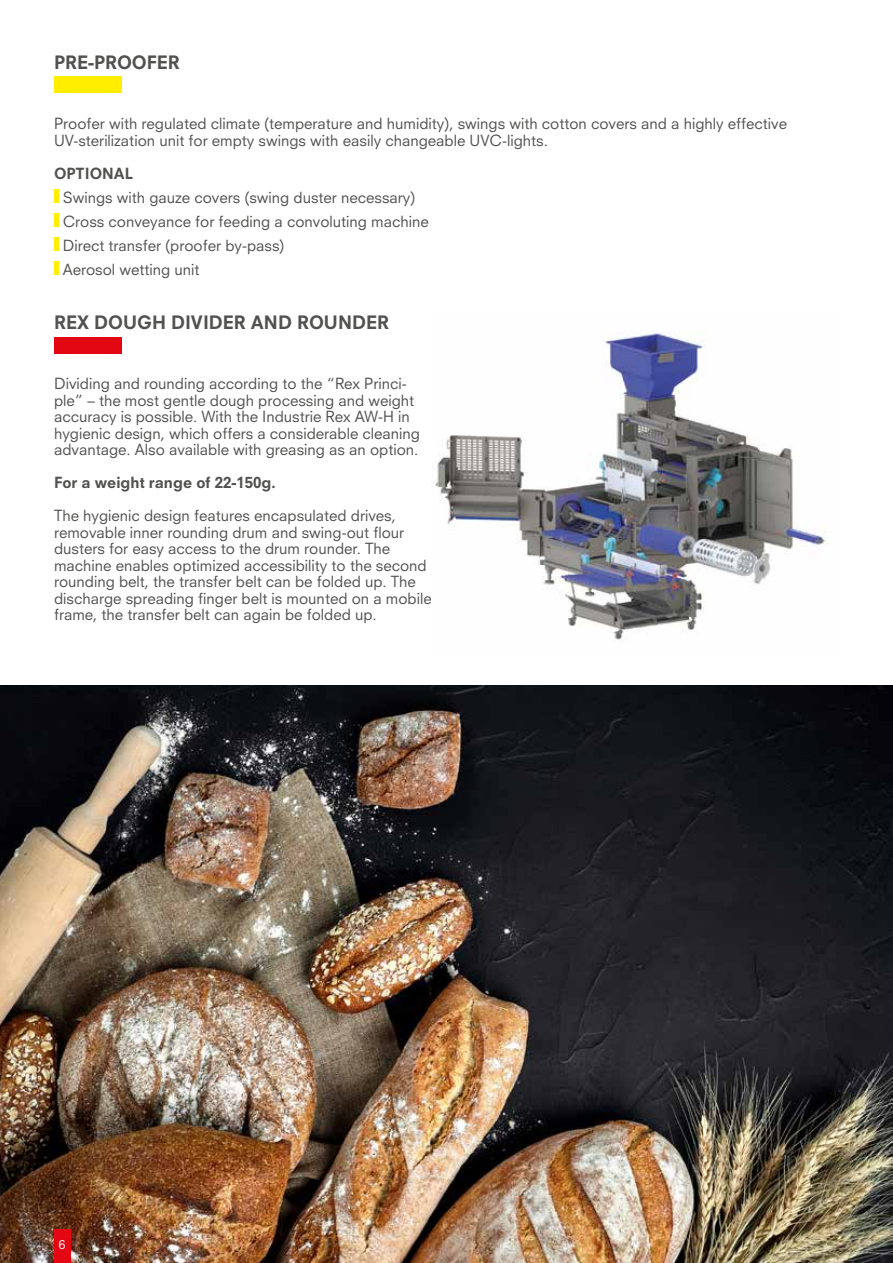
<style>
.page{position:relative;width:893px;height:1263px;background:#fff}
.page>*{position:absolute;margin:0;border:0;box-sizing:border-box;transform-origin:0 0}
.t1{font:800 18px "Neuzeit S";color:#515150}
.t2{font:15px/16.5px "Neuzeit S";color:#515150}
.t3{font:800 15px "Neuzeit S";color:#515150}
.t4{font:12px "Neuzeit S";color:#fff}
</style>
<div class="page">
<img style="left:0;top:686px;width:893px;height:577px">
<div style="left:54px;top:1229px;width:16px;height:34px;background:#e30613"></div>
<hr style="left:54px;top:189px;width:4px;height:14px;background:#fe0">
<hr style="left:54px;top:213px;width:4px;height:14px;background:#fe0">
<hr style="left:54px;top:237px;width:4px;height:14px;background:#fe0">
<hr style="left:54px;top:261px;width:4px;height:14px;background:#fe0">
<div style="left:54px;top:337px;width:68px;height:16px;background:#e30613"></div>
<img style="left:432px;top:332px;width:395px;height:308px">
<div style="left:54px;top:76px;width:68px;height:17px;background:#fe0"></div>
<p class="t1" style="left:54px;top:51px;width:127px">PRE-PROOFER</p>
<p class="t2" style="left:54px;top:115px;width:735px">Proofer with regulated climate (temperature and humidity), swings with cotton covers and a highly effective<br>UV-sterilization unit for empty swings with easily changeable UVC-lights.</p>
<p class="t3" style="left:54px;top:164px;width:81px">OPTIONAL</p>
<p class="t2" style="left:63px;top:185px;width:368px;line-height:24px">Swings with gauze covers (swing duster necessary)<br>Cross conveyance for feeding a convoluting machine Direct transfer (proofer by-pass)<br>Aerosol wetting unit</p>
<p class="t1" style="left:54px;top:312px;width:336px">REX DOUGH DIVIDER AND ROUNDER</p>
<p class="t2" style="left:54px;top:375px;width:368px">Dividing and rounding according to the “Rex Princi&shy;ple” – the most gentle dough processing and weight accuracy is possible. With the Industrie Rex AW-H in hygienic design, which offers a considerable cleaning advantage. Also available with greasing as an option.</p>
<p class="t3" style="left:54px;top:474px;width:223px">For a weight range of 22-150g.</p>
<p class="t2" style="left:54px;top:507px;width:379px">The hygienic design features encapsulated drives, removable inner rounding drum and swing-out flour dusters for easy access to the drum rounder. The machine enables optimized accessibility to the second rounding belt, the transfer belt can be folded up. The discharge spreading finger belt is mounted on a mobile frame, the transfer belt can again be folded up.</p>
<p class="t4" style="left:59px;top:1237px;width:8px">6</p>
</div>
